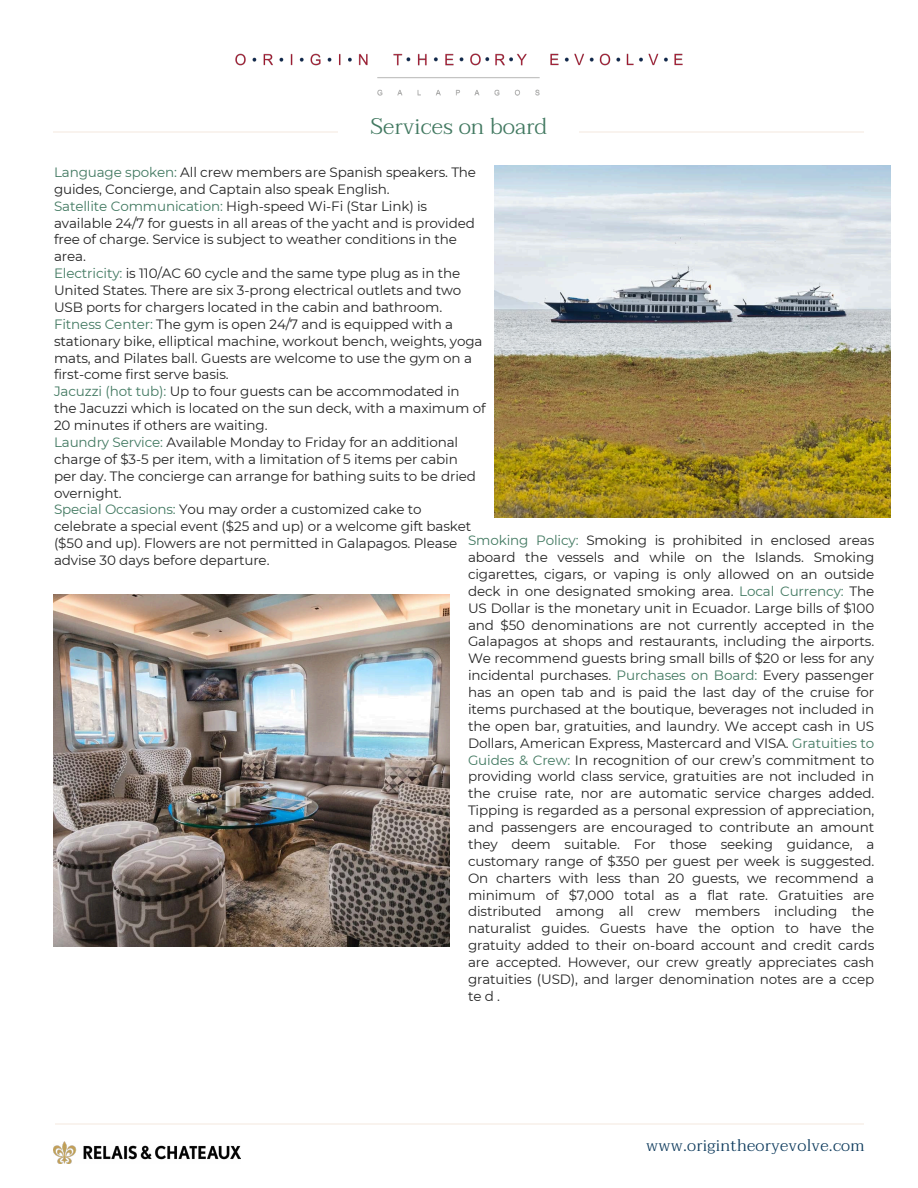
<style>
.page{position:relative;width:918px;height:1188px;background:#fff}
.page>*{position:absolute;margin:0;border:0;box-sizing:border-box;transform-origin:0 0}
.t1{font:300 22.5px "Taviraj";color:#427961}
.t2{font:300 16.5px "Taviraj";letter-spacing:.015em;color:#0d3a5c}
.t3{font:13.5px/16.8px "Montserrat";letter-spacing:-.01em;color:#242424}
.s1{color:#427961}
</style>
<div class="page">
<hr style="left:54px;top:131px;width:284px;height:2px;background:#f9f3ee">
<hr style="left:55px;top:1123px;width:808px;height:2px;background:#f9f3ee">
<img style="left:235px;top:53px;width:448px;height:43px">
<hr style="left:580px;top:131px;width:284px;height:2px;background:#f9f3ee">
<img style="left:54px;top:1142px;width:187px;height:21px">
<img style="left:54px;top:594px;width:396px;height:352px">
<img style="left:495px;top:165px;width:396px;height:352px">
<p class="t1" style="left:371px;top:113px;width:178px">Services on board</p>
<h1 class="t3" style="left:54px;top:164px;width:433px"><span class="s1">Language spoken:</span> All crew members are Spanish speakers. The guides, Concierge, and Captain also speak English.<br><span class="s1">Satellite Communication:</span> High-speed Wi-Fi (Star Link) is available 24/7 for guests in all areas of the yacht and is provided free of charge. Service is subject to weather conditions in the area.<br><span class="s1">Electricity:</span> is 110/AC 60 cycle and the same type plug as in the United States. There are six 3-prong electrical outlets and two USB ports for chargers located in the cabin and bathroom.<br><span class="s1">Fitness Center:</span> The gym is open 24/7 and is equipped with a stationary bike, elliptical machine, workout bench, weights, yoga mats, and Pilates ball. Guests are welcome to use the gym on a first-come first serve basis.<br><span class="s1">Jacuzzi (hot tub):</span> Up to four guests can be accommodated in<br>the Jacuzzi which is located on the sun deck, with a maximum of 20 minutes if others are waiting.<br><span class="s1">Laundry Service:</span> Available Monday to Friday for an additional charge of $3-5 per item, with a limitation of 5 items per cabin<br>per day. The concierge can arrange for bathing suits to be dried overnight.<br><span class="s1">Special Occasions:</span> You may order a customized cake to celebrate a special event ($25 and up) or a welcome gift basket ($50 and up). Flowers are not permitted in Galapagos. Please advise 30 days before departure.</h1>
<p class="t3" style="left:468px;top:532px;width:408px;text-align:justify"><span class="s1">Smoking Policy:</span> Smoking is prohibited in enclosed areas aboard the vessels and while on the Islands. Smoking cigarettes, cigars, or vaping is only allowed on an outside deck in one designated smoking area. <span class="s1">Local Currency:</span> The US Dollar is the monetary unit in Ecuador. Large bills of $100 and $50 denominations are not currently accepted in the Galapagos at shops and restaurants, including the airports.<br>We recommend guests bring small bills of $20 or less for any incidental purchases. <span class="s1">Purchases on Board:</span> Every passenger has an open tab and is paid the last day of the cruise for items purchased at the boutique, beverages not included in the open bar, gratuities, and laundry. We accept cash in US Dollars, American Express, Mastercard and VISA. <span class="s1">Gratuities to Guides &amp; Crew:</span> In recognition of our crew’s commitment to providing world class service, gratuities are not included in the cruise rate, nor are automatic service charges added.<br>Tipping is regarded as a personal expression of appreciation, and passengers are encouraged to contribute an amount they deem suitable. For those seeking guidance, a customary range of $350 per guest per week is suggested.<br>On charters with less than 20 guests, we recommend a minimum of $7,000 total as a flat rate. Gratuities are distributed among all crew members including the naturalist guides. Guests have the option to have the gratuity added to their on-board account and credit cards are accepted. However, our crew greatly appreciates cash gratuities (USD), and larger denomination notes are a ccep te d .</p>
<p class="t2" style="left:646px;top:1136px;width:220px">www.origintheoryevolve.com</p>
</div>
